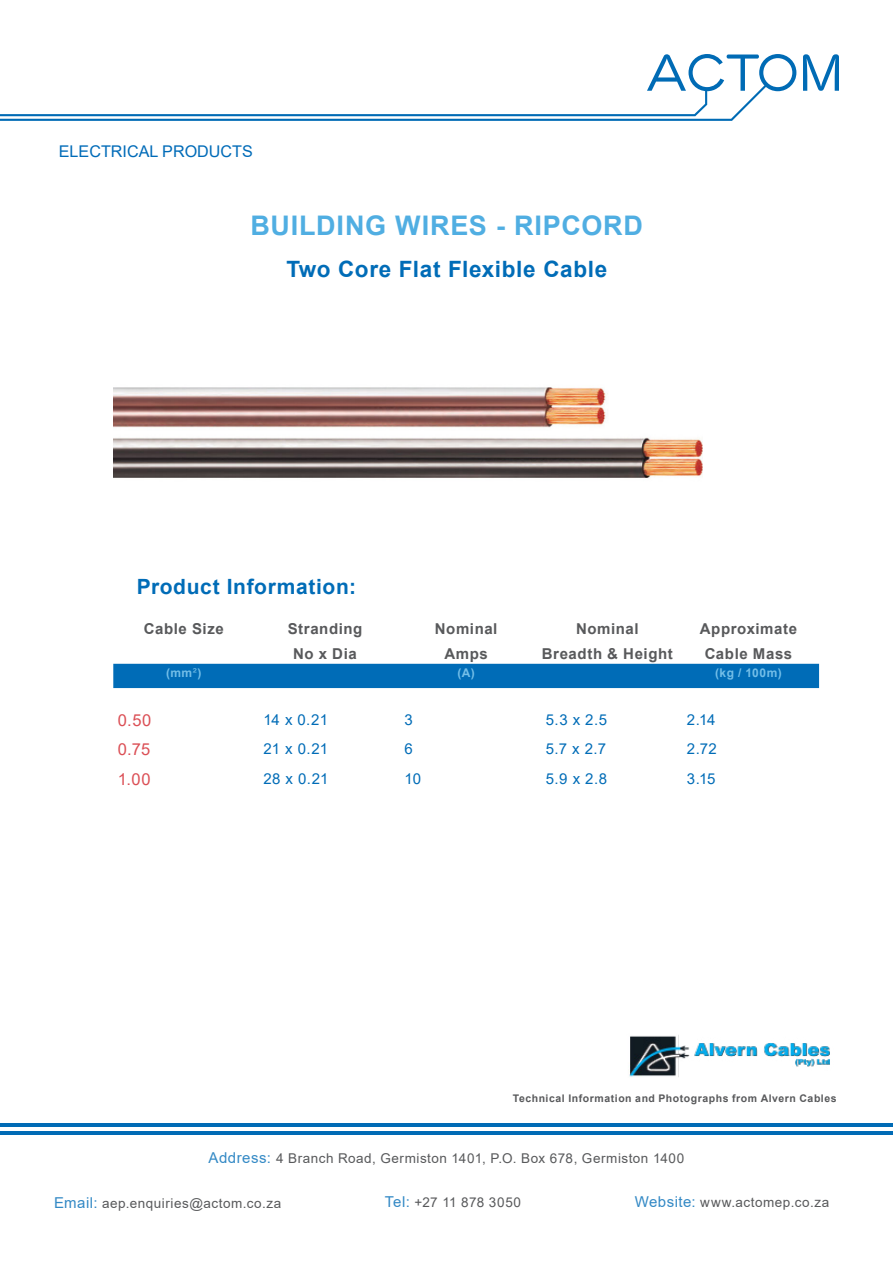
<style>
.page{position:relative;width:893px;height:1263px;background:#fff}
.page>*{position:absolute;margin:0;border:0;box-sizing:border-box;transform-origin:0 0}
.t1{font:700 27px "Arial";letter-spacing:.03em;color:#50aee2}
.t2{font:700 22.5px "Arial";letter-spacing:.03em;color:#006cb7}
.t3{font:700 21px "Arial";letter-spacing:.03em;color:#006cb7}
.t4{font:16.5px "Arial";color:#db4f55}
.t5{font:16.2px "Arial";color:#006bb8}
.t6{font:700 15px/25.5px "Arial";letter-spacing:.04em;color:#58595b;text-align:center}
.t7{font:15px "Arial";letter-spacing:.005em;color:#006cb7}
.t8{font:13.5px "Arial";letter-spacing:.04em;color:#58595b}
.t9{font:700 12px "Arial";letter-spacing:.05em;color:#73bee8}
.t10{font:700 10.5px "Arial";letter-spacing:.05em;color:#58595b}
.s1{font-weight:400}
.s2{font-size:15px;color:#3389c5}
</style>
<div class="page">
<svg style="left:803px;top:54px;width:36px;height:37px"></svg>
<svg style="left:0;top:54px;width:796px;height:67px"></svg>
<hr style="left:0;top:1123px;width:893px;height:3px;background:#006bb5">
<hr style="left:0;top:1131px;width:893px;height:3px;background:#006bb5">
<div style="left:113px;top:664px;width:706px;height:24px;background:#006cb7"></div>
<img style="left:628px;top:1035px;width:202px;height:42px">
<img style="left:113px;top:387px;width:589px;height:91px">
<p class="t5" style="left:59px;top:140px;width:196px">ELECTRICAL PRODUCTS</p>
<h1 class="t1" style="left:251px;top:207px;width:394px">BUILDING WIRES - RIPCORD</h1>
<h2 class="t2" style="left:286px;top:254px;width:322px">Two Core Flat Flexible Cable</h2>
<h3 class="t3" style="left:137px;top:572px;width:221px">Product Information:</h3>
<p class="t6" style="left:144px;top:616px;width:82px">Cable Size</p>
<p class="t6" style="left:288px;top:616px;width:76px">Stranding<br>No x Dia</p>
<p class="t6" style="left:435px;top:616px;width:64px">Nominal<br>Amps</p>
<p class="t6" style="left:542px;top:616px;width:132px">Nominal<br>Breadth &amp; Height</p>
<p class="t6" style="left:700px;top:616px;width:99px">Approximate<br>Cable Mass</p>
<p class="t9" style="left:166px;top:664px;width:37px">(mm<span class="s1">²</span>)</p>
<p class="t9" style="left:457px;top:664px;width:19px">(A)</p>
<p class="t9" style="left:715px;top:664px;width:68px">(kg / 100m)</p>
<p class="t4" style="left:118px;top:708px;width:35px">0.50</p>
<p class="t7" style="left:263px;top:709px;width:66px">14 x 0.21</p>
<p class="t7" style="left:405px;top:709px;width:10px">3</p>
<p class="t7" style="left:546px;top:709px;width:63px">5.3 x 2.5</p>
<p class="t7" style="left:687px;top:709px;width:30px">2.14</p>
<p class="t4" style="left:118px;top:738px;width:34px">0.75</p>
<p class="t7" style="left:263px;top:739px;width:66px">21 x 0.21</p>
<p class="t7" style="left:405px;top:739px;width:10px">6</p>
<p class="t7" style="left:546px;top:739px;width:62px">5.7 x 2.7</p>
<p class="t7" style="left:687px;top:739px;width:32px">2.72</p>
<p class="t4" style="left:118px;top:768px;width:35px">1.00</p>
<p class="t7" style="left:263px;top:768px;width:67px">28 x 0.21</p>
<p class="t7" style="left:405px;top:768px;width:18px">10</p>
<p class="t7" style="left:546px;top:768px;width:63px">5.9 x 2.8</p>
<p class="t7" style="left:687px;top:768px;width:30px">3.15</p>
<p class="t10" style="left:513px;top:1091px;width:325px">Technical Information and Photographs from Alvern Cables</p>
<p class="t8" style="left:209px;top:1149px;width:477px"><span class="s2">Address:</span> 4 Branch Road, Germiston 1401, P.O. Box 678, Germiston 1400</p>
<p class="t8" style="left:54px;top:1194px;width:229px"><span class="s2">Email:</span> aep.enquiries@actom.co.za</p>
<p class="t8" style="left:385px;top:1193px;width:138px"><span class="s2">Tel:</span> +27 11 878 3050</p>
<p class="t8" style="left:635px;top:1193px;width:196px"><span class="s2">Website:</span> www.actomep.co.za</p>
</div>
